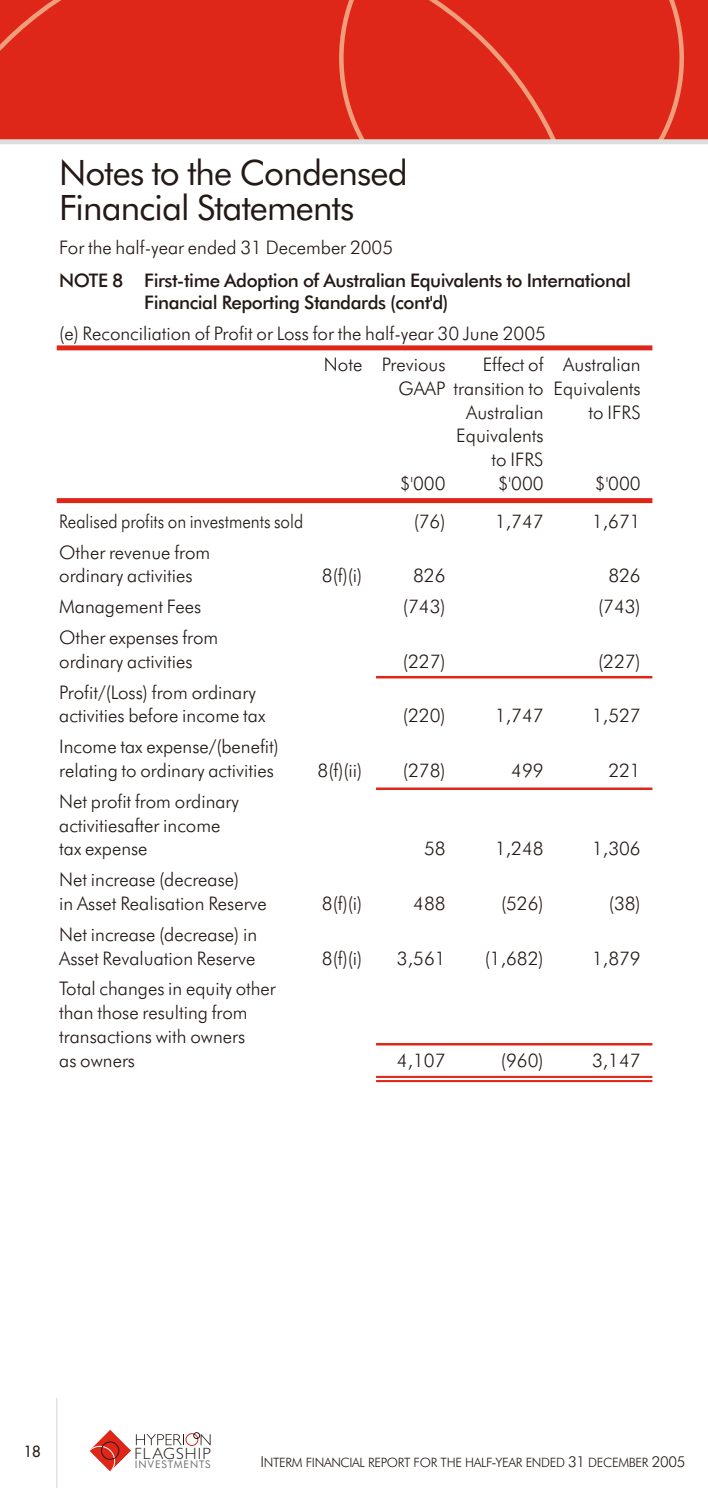
<style>
.page{position:relative;width:708px;height:1488px;background:#fff}
.page>*{position:absolute;margin:0;border:0;box-sizing:border-box;transform-origin:0 0}
.t1{font:35px/35px "Futura BT";letter-spacing:-.025em;color:#231916}
.t2{font:300 18.75px/23.8px "Futura BT";color:#231916}
.t3{font:500 18.75px/22.5px "Futura BT";letter-spacing:-.025em;color:#231916}
.t4{font:300 18.75px "Futura BT";color:#231916;scale:.91 1}
.t5{font:300 16.25px "Gill Sans";letter-spacing:.06em;color:#231916}
.t6{font:15px "Futura";color:#231916}
.t7{font:300 13px "Futura BT";letter-spacing:-.025em;color:#231916}
.t8{font:10.5px "Futura BT";letter-spacing:.08em;color:#717171}
.s1{font-size:15px}
</style>
<div class="page">
<div style="left:0;top:0;width:708px;height:142px;background:#df2719"></div>
<svg style="left:0;top:0;width:684px;height:139px"></svg>
<div style="left:0;top:139px;width:708px;height:5px;background:#dcdddd"></div>
<hr style="left:56px;top:1397px;width:1px;height:90px;background:#dcdddd">
<svg style="left:89px;top:1430px;width:95px;height:41px"></svg>
<svg style="left:201px;top:1434px;width:9px;height:11px"></svg>
<div style="left:186px;top:1433px;width:12px;height:12px;border:1px solid #df2719;border-radius:50%"></div>
<div style="left:193px;top:1432px;width:7px;height:6px;border:1px solid #231916;border-radius:50%"></div>
<hr style="left:376px;top:676px;width:276px;height:2px;background:#df2719">
<hr style="left:376px;top:787px;width:276px;height:3px;background:#df2719">
<hr style="left:376px;top:1043px;width:276px;height:2px;background:#df2719">
<hr style="left:376px;top:1076px;width:276px;height:2px;background:#df2719">
<hr style="left:376px;top:1080px;width:276px;height:2px;background:#df2719">
<div style="left:57px;top:345px;width:595px;height:5px;background:#df2719"></div>
<div style="left:57px;top:498px;width:595px;height:5px;background:#df2719"></div>
<h1 class="t1" style="left:59px;top:158px;width:350px">Notes to the Condensed<br>Financial Statements</h1>
<p class="t2" style="left:59px;top:237px;width:335px">For the half-year ended 31 December 2005</p>
<p class="t3" style="left:144px;top:270px;width:488px;text-indent:-85px">NOTE 8 First-time Adoption of Australian Equivalents to International<br>Financial Reporting Standards (cont'd)</p>
<p class="t2" style="left:324px;top:320px;width:223px;line-height:30.8px;text-indent:-265px">(e) Reconciliation of Profit or Loss for the half-year 30 June 2005<br>Note Previous</p>
<p class="t2" style="left:482px;top:354px;width:159px">Effect of Australian</p>
<p class="t2" style="left:398px;top:378px;width:244px">GAAP transition to Equivalents</p>
<p class="t2" style="left:466px;top:401px;width:79px">Australian</p>
<p class="t2" style="left:588px;top:401px;width:54px">to IFRS</p>
<p class="t2" style="left:456px;top:425px;width:89px;text-align:right">Equivalents to IFRS</p>
<p class="t2" style="left:399px;top:473px;width:47px">$'000</p>
<p class="t2" style="left:497px;top:473px;width:47px">$'000</p>
<p class="t2" style="left:594px;top:473px;width:47px">$'000</p>
<p class="t4" style="left:59px;top:513px;width:269px">Realised profits on investments sold</p>
<p class="t2" style="left:413px;top:511px;width:33px">(76)</p>
<p class="t2" style="left:495px;top:511px;width:50px">1,747</p>
<p class="t2" style="left:592px;top:511px;width:50px">1,671</p>
<p class="t2" style="left:59px;top:541px;width:153px">Other revenue from ordinary activities</p>
<p class="t2" style="left:322px;top:565px;width:42px">8(f)(i)</p>
<p class="t2" style="left:413px;top:565px;width:34px">826</p>
<p class="t2" style="left:608px;top:565px;width:34px">826</p>
<p class="t2" style="left:59px;top:596px;width:143px">Management Fees</p>
<p class="t2" style="left:403px;top:596px;width:44px">(743)</p>
<p class="t2" style="left:598px;top:596px;width:44px">(743)</p>
<p class="t2" style="left:59px;top:627px;width:161px">Other expenses from ordinary activities</p>
<p class="t2" style="left:403px;top:651px;width:44px">(227)</p>
<p class="t2" style="left:598px;top:651px;width:44px">(227)</p>
<p class="t2" style="left:59px;top:681px;width:208px">Profit/(Loss) from ordinary activities before income tax</p>
<p class="t2" style="left:59px;top:736px;width:221px">Income tax expense/(benefit) relating to ordinary activities</p>
<p class="t2" style="left:59px;top:791px;width:181px">Net profit from ordinary activitiesafter income tax expense</p>
<p class="t2" style="left:59px;top:869px;width:209px">Net increase (decrease)<br>in Asset Realisation Reserve</p>
<p class="t2" style="left:59px;top:924px;width:199px">Net increase (decrease) in<br>Asset Revaluation Reserve</p>
<p class="t2" style="left:59px;top:978px;width:218px">Total changes in equity other than those resulting from transactions with owners<br>as owners</p>
<p class="t2" style="left:403px;top:705px;width:44px">(220)</p>
<p class="t2" style="left:495px;top:705px;width:50px">1,747</p>
<p class="t2" style="left:592px;top:705px;width:50px">1,527</p>
<p class="t2" style="left:317px;top:760px;width:46px">8(f)(ii)</p>
<p class="t2" style="left:403px;top:760px;width:44px">(278)</p>
<p class="t2" style="left:511px;top:760px;width:34px">499</p>
<p class="t2" style="left:608px;top:760px;width:34px">221</p>
<p class="t2" style="left:424px;top:838px;width:23px">58</p>
<p class="t2" style="left:495px;top:838px;width:50px">1,248</p>
<p class="t2" style="left:592px;top:838px;width:50px">1,306</p>
<p class="t2" style="left:322px;top:893px;width:42px">8(f)(i)</p>
<p class="t2" style="left:413px;top:893px;width:34px">488</p>
<p class="t2" style="left:501px;top:893px;width:44px">(526)</p>
<p class="t2" style="left:608px;top:893px;width:33px">(38)</p>
<p class="t2" style="left:322px;top:947px;width:42px">8(f)(i)</p>
<p class="t2" style="left:397px;top:947px;width:50px">3,561</p>
<p class="t2" style="left:484px;top:947px;width:60px">(1,682)</p>
<p class="t2" style="left:592px;top:947px;width:50px">1,879</p>
<p class="t2" style="left:397px;top:1049px;width:50px">4,107</p>
<p class="t2" style="left:501px;top:1049px;width:44px">(960)</p>
<p class="t2" style="left:592px;top:1049px;width:50px">3,147</p>
<p class="t6" style="left:24px;top:1443px;width:18px">18</p>
<p class="t5" style="left:135px;top:1447px;width:78px">FLAGSHIP</p>
<p class="t8" style="left:135px;top:1460px;width:77px">INVESTMENTS</p>
<p class="t7" style="left:260px;top:1457px;width:426px"><span class="s1">I</span>NTERM FINANCIAL REPORT FOR THE HALF<span class="s1">-</span>YEAR ENDED <span class="s1">31</span> DECEMBER <span class="s1">2005</span></p>
</div>
